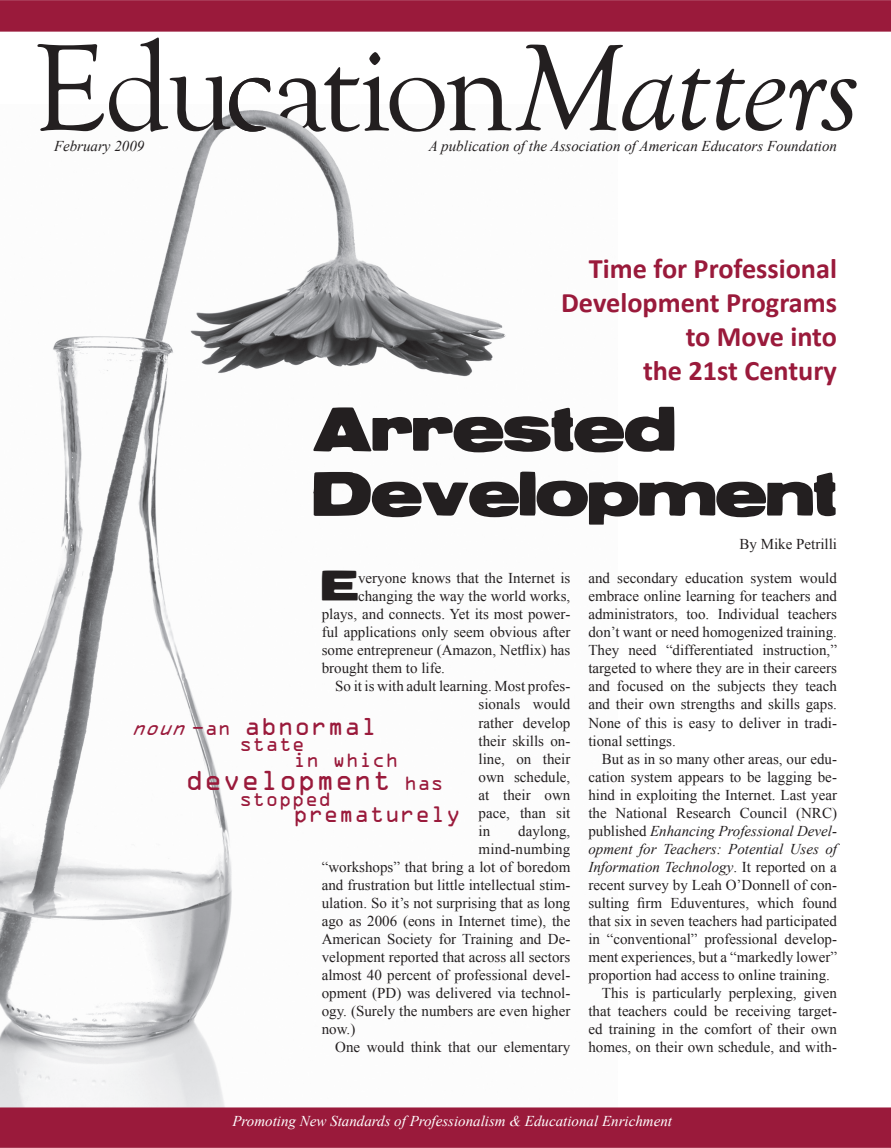
<style>
.page{position:relative;width:891px;height:1148px;background:#fff}
.page>*{position:absolute;margin:0;border:0;box-sizing:border-box;transform-origin:0 0}
.t1{font:italic 127.5px "Goudy Old Style T";color:#231f20}
.t2{font:54px/64.8px "Reservoir Grunge";color:#231f20}
.t3{font:36.75px "Reservoir Grunge";color:#231f20}
.t4{font:700 28.2px/33.9px "Calibri";color:#9a1a3b;text-align:right}
.t5{font:25.95px "OCRA Std";color:#9a1a3b}
.t6{font:23.1px "OCRA Std";color:#9a1a3b}
.t7{font:21.15px "OCRA Std";color:#9a1a3b}
.t8{font:18.3px/16.4px "OCRA Std";color:#9a1a3b}
.t9{font:15px/18px "Times New Roman";color:#231f20;text-align:justify}
.t10{font:italic 15px "Times New Roman";color:#231f20}
.t11{font:italic 15px "Times New Roman";color:#fff}
.s1{font-style:normal}
.s2{font-style:italic;font-size:18.3px}
.s3{font-size:18.3px}
</style>
<div class="page">
<img style="left:0;top:112px;width:506px;height:995px">
<div style="left:0;top:1107px;width:891px;height:40px;background:#9a1a3b"></div>
<div style="left:0;top:0;width:891px;height:32px;background:#9a1a3b"></div>
<svg style="left:170px;top:76px;width:100px;height:56px"></svg>
<svg style="left:279px;top:78px;width:47px;height:54px"></svg>
<h1 class="t1" style="left:33px;top:19px;width:838px"><span class="s1">Ed tion</span>Matters</h1>
<p class="t10" style="left:54px;top:136px;width:92px">February 2009</p>
<p class="t10" style="left:429px;top:136px;width:410px">A publication of the Association of American Educators Foundation</p>
<h3 class="t4" style="left:561px;top:250px;width:277px">Time for Professional<br>Development Programs to Move into<br>the 21st Century</h3>
<h2 class="t2" style="left:313px;top:400px;width:525px">Arrested<br>Development</h2>
<h3 class="t3" style="left:322px;top:567px;width:38px">E</h3>
<p class="t9" style="left:358px;top:569px;width:214px">veryone knows that the Internet is</p>
<p class="t9" style="left:358px;top:587px;width:214px">changing the way the world works,</p>
<p class="t9" style="left:322px;top:605px;width:250px">plays, and connects. Yet its most power-</p>
<p class="t9" style="left:322px;top:623px;width:250px">ful applications only seem obvious after</p>
<p class="t9" style="left:322px;top:641px;width:250px">some entrepreneur (Amazon, Netflix) has</p>
<p class="t9" style="left:322px;top:659px;width:125px">brought them to life.</p>
<p class="t9" style="left:335px;top:677px;width:237px">So it is with adult learning. Most profes-</p>
<p class="t9" style="left:479px;top:695px;width:93px">sionals would</p>
<p class="t9" style="left:479px;top:713px;width:93px">rather develop</p>
<p class="t9" style="left:479px;top:731px;width:93px">their skills on-</p>
<p class="t9" style="left:479px;top:749px;width:93px">line, on their</p>
<p class="t9" style="left:479px;top:767px;width:93px">own schedule,</p>
<p class="t9" style="left:479px;top:785px;width:93px">at their own</p>
<p class="t9" style="left:479px;top:803px;width:93px">pace, than sit</p>
<p class="t9" style="left:479px;top:821px;width:13px">in</p>
<p class="t9" style="left:518px;top:821px;width:54px">daylong,</p>
<p class="t9" style="left:479px;top:839px;width:93px">mind-numbing</p>
<p class="t9" style="left:322px;top:857px;width:250px">“workshops” that bring a lot of boredom</p>
<p class="t9" style="left:322px;top:875px;width:250px">and frustration but little intellectual stim-</p>
<p class="t9" style="left:322px;top:893px;width:250px">ulation. So it’s not surprising that as long</p>
<p class="t9" style="left:322px;top:911px;width:250px">ago as 2006 (eons in Internet time), the</p>
<p class="t9" style="left:322px;top:929px;width:250px">American Society for Training and De-</p>
<p class="t9" style="left:322px;top:947px;width:250px">velopment reported that across all sectors</p>
<p class="t9" style="left:322px;top:965px;width:250px">almost 40 percent of professional devel-</p>
<p class="t9" style="left:322px;top:983px;width:250px">opment (PD) was delivered via technol-</p>
<p class="t9" style="left:322px;top:1001px;width:250px">ogy. (Surely the numbers are even higher</p>
<p class="t9" style="left:322px;top:1019px;width:35px">now.)</p>
<p class="t9" style="left:335px;top:1037px;width:237px">One would think that our elementary</p>
<h3 class="t6" style="left:131px;top:713px;width:248px"><span class="s2">noun</span><span class="s3">—an</span> abnormal</h3>
<p class="t8" style="left:293px;top:736px;width:107px;text-indent:-54px">state<br>in which</p>
<h3 class="t5" style="left:185px;top:765px;width:260px">development <span class="s3">has</span></h3>
<p class="t8" style="left:239px;top:791px;width:94px">stopped</p>
<h3 class="t7" style="left:293px;top:802px;width:169px">prematurely</h3>
<p class="t9" style="left:740px;top:535px;width:99px">By Mike Petrilli</p>
<p class="t9" style="left:588px;top:569px;width:250px">and secondary education system would embrace online learning for teachers and administrators, too. Individual teachers don’t want or need homogenized training.<br>They need “differentiated instruction,” targeted to where they are in their careers and focused on the subjects they teach and their own strengths and skills gaps.<br>None of this is easy to deliver in tradi&shy;tional settings.</p>
<p class="t9" style="left:602px;top:749px;width:237px">But as in so many other areas, our edu-</p>
<p class="t9" style="left:588px;top:767px;width:250px">cation system appears to be lagging be-</p>
<p class="t9" style="left:588px;top:785px;width:250px">hind in exploiting the Internet. Last year</p>
<p class="t9" style="left:588px;top:803px;width:250px">the National Research Council (NRC)</p>
<p class="t10" style="left:588px;top:820px;width:250px"><span class="s1">published</span> Enhancing Professional Devel-</p>
<p class="t10" style="left:588px;top:838px;width:250px">opment for Teachers: Potential Uses of</p>
<p class="t10" style="left:588px;top:856px;width:250px">Information Technology<span class="s1">. It reported on a</span></p>
<p class="t9" style="left:588px;top:875px;width:250px">recent survey by Leah O’Donnell of con-</p>
<p class="t9" style="left:588px;top:893px;width:250px">sulting firm Eduventures, which found</p>
<p class="t9" style="left:588px;top:911px;width:250px">that six in seven teachers had participated</p>
<p class="t9" style="left:588px;top:929px;width:250px">in “conventional” professional develop-</p>
<p class="t9" style="left:588px;top:947px;width:250px">ment experiences, but a “markedly lower”</p>
<p class="t9" style="left:588px;top:965px;width:243px">proportion had access to online training.</p>
<p class="t9" style="left:602px;top:983px;width:237px">This is particularly perplexing, given</p>
<p class="t9" style="left:588px;top:1001px;width:250px">that teachers could be receiving target-</p>
<p class="t9" style="left:588px;top:1019px;width:250px">ed training in the comfort of their own</p>
<p class="t9" style="left:588px;top:1037px;width:250px">homes, on their own schedule, and with-</p>
<p class="t11" style="left:232px;top:1110px;width:441px">Promoting New Standards of Professionalism &amp; Educational Enrichment</p>
</div>
